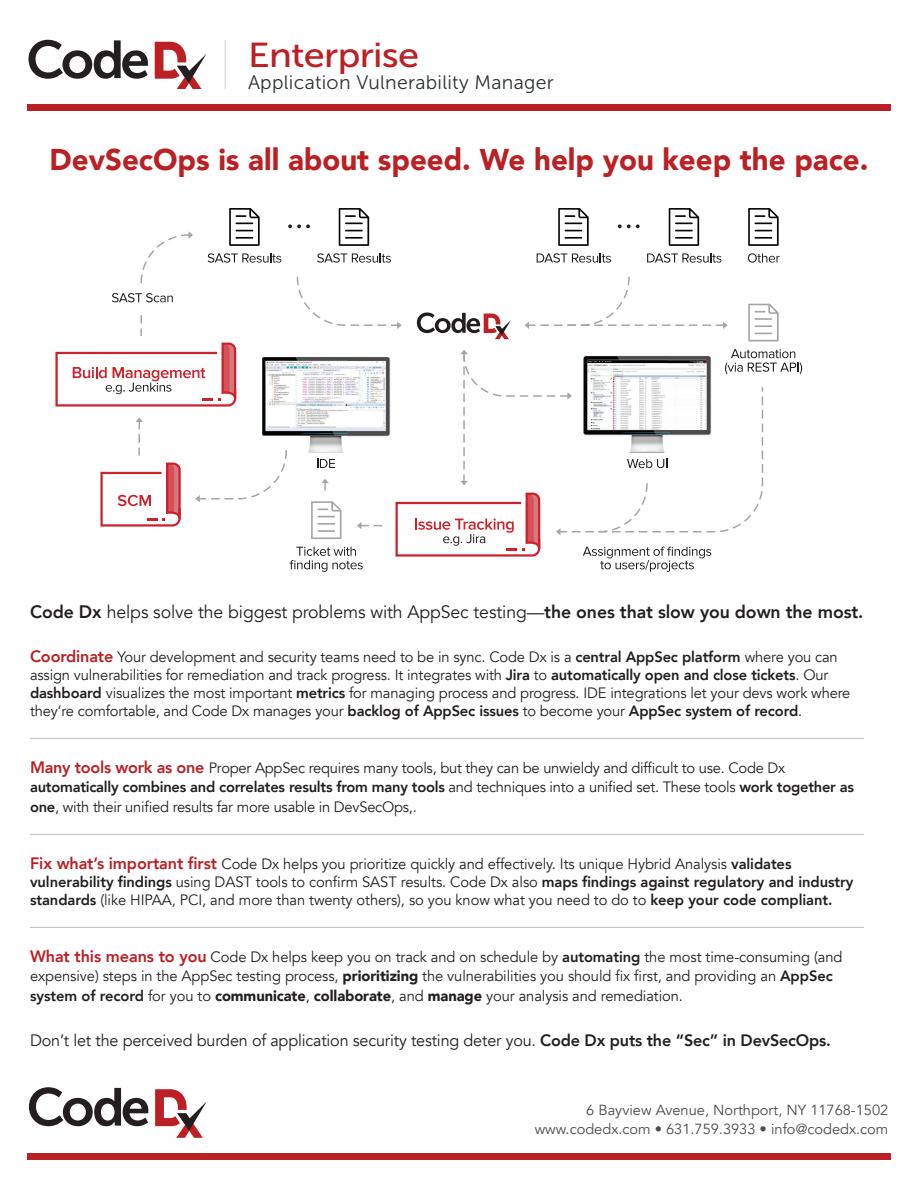
<style>
.page{position:relative;width:918px;height:1188px;background:#fff}
.page>*{position:absolute;margin:0;border:0;box-sizing:border-box;transform-origin:0 0}
.t1{font:34.5px "Museo Sans 500";letter-spacing:-.02em;color:#ba2024;scale:1.1 1}
.t2{font:900 30px "Avenir";color:#ba2024}
.t3{font:19.5px "Museo Sans 300";letter-spacing:.015em;color:#2d3234}
.t4{font:18px "Avenir";letter-spacing:-.005em;color:#231f20}
.t5{font:16.5px "Avenir";letter-spacing:-.01em;color:#231f20}
.t6{font:15px/18px "Avenir";letter-spacing:-.01em;color:#231f20}
.t7{font:14.7px/19.5px "Avenir";color:#4b4c4d;text-align:right}
.s1{font-weight:800}
.s2{font-weight:800;font-size:16.5px;color:#ba2024}
.s3{font-weight:900}
</style>
<div class="page">
<hr style="left:30px;top:927px;width:834px;height:1px;background:#bfbebe">
<hr style="left:30px;top:834px;width:834px;height:1px;background:#bfbebe">
<hr style="left:30px;top:738px;width:834px;height:1px;background:#bfbebe">
<div style="left:27px;top:104px;width:864px;height:7px;background:#ba2024"></div>
<div style="left:27px;top:1153px;width:863px;height:7px;background:#ba2024"></div>
<svg style="left:29px;top:40px;width:119px;height:39px"></svg>
<svg style="left:155px;top:42px;width:51px;height:47px"></svg>
<svg style="left:29px;top:1087px;width:119px;height:39px"></svg>
<svg style="left:155px;top:1089px;width:52px;height:49px"></svg>
<hr style="left:225px;top:40px;width:1px;height:49px;background:#231f20">
<svg style="left:417px;top:312px;width:94px;height:27px"></svg>
<svg style="left:558px;top:208px;width:31px;height:38px"></svg>
<svg style="left:669px;top:208px;width:30px;height:38px"></svg>
<svg style="left:748px;top:208px;width:31px;height:38px"></svg>
<svg style="left:339px;top:208px;width:30px;height:38px"></svg>
<svg style="left:229px;top:208px;width:31px;height:38px"></svg>
<svg style="left:55px;top:343px;width:181px;height:64px"></svg>
<svg style="left:100px;top:463px;width:81px;height:64px"></svg>
<svg style="left:208px;top:253px;width:73px;height:10px"></svg>
<svg style="left:317px;top:459px;width:18px;height:9px"></svg>
<svg style="left:317px;top:253px;width:74px;height:10px"></svg>
<svg style="left:311px;top:501px;width:31px;height:38px"></svg>
<svg style="left:290px;top:547px;width:73px;height:25px"></svg>
<svg style="left:748px;top:304px;width:31px;height:38px"></svg>
<svg style="left:537px;top:253px;width:74px;height:10px"></svg>
<svg style="left:647px;top:253px;width:74px;height:10px"></svg>
<svg style="left:748px;top:253px;width:32px;height:10px"></svg>
<svg style="left:288px;top:224px;width:22px;height:4px"></svg>
<svg style="left:618px;top:224px;width:22px;height:4px"></svg>
<svg style="left:297px;top:276px;width:105px;height:53px"></svg>
<svg style="left:112px;top:231px;width:81px;height:105px"></svg>
<img style="left:262px;top:356px;width:128px;height:97px">
<svg style="left:195px;top:450px;width:92px;height:52px"></svg>
<svg style="left:525px;top:276px;width:203px;height:53px"></svg>
<svg style="left:136px;top:417px;width:7px;height:39px"></svg>
<svg style="left:321px;top:479px;width:8px;height:12px"></svg>
<svg style="left:357px;top:522px;width:25px;height:7px"></svg>
<svg style="left:396px;top:349px;width:406px;height:223px"></svg>
<h1 class="t1" style="left:248px;top:37px;width:157px">Enterprise</h1>
<h3 class="t3" style="left:248px;top:71px;width:307px">Application Vulnerability Manager</h3>
<h2 class="t2" style="left:50px;top:134px;width:820px">DevSecOps is all about speed. We help you keep the pace.</h2>
<p class="t4" style="left:30px;top:601px;width:835px"><span class="s1">Code Dx</span> helps solve the biggest problems with AppSec testing—<span class="s1">the ones that slow you down the most.</span></p>
<p class="t6" style="left:30px;top:648px;width:822px"><span class="s2">Coordinate</span> Your development and security teams need to be in sync. Code Dx is a <span class="s1">central AppSec platform</span> where you can assign vulnerabilities for remediation and track progress. It integrates with <span class="s1">Jira</span> to <span class="s1">automatically open and close tickets</span>. Our <span class="s1">dashboard</span> visualizes the most important <span class="s1">metrics</span> for managing process and progress. IDE integrations let your devs work where they’re comfortable, and Code Dx manages your <span class="s1">backlog of AppSec issues</span> to become your <span class="s1">AppSec system of record</span>.</p>
<p class="t6" style="left:30px;top:758px;width:825px;line-height:19.8px"><span class="s2">Many tools work as one</span> Proper AppSec requires many tools, but they can be unwieldy and difficult to use. Code Dx <span class="s1">automatically combines and correlates results from many tools</span> and techniques into a unified set. These tools <span class="s1">work together as one</span>, with their unified results far more usable in DevSecOps,.</p>
<p class="t6" style="left:30px;top:855px;width:825px"><span class="s2">Fix what’s important first</span> Code Dx helps you prioritize quickly and effectively. Its unique Hybrid Analysis <span class="s1">validates vulnerability findings</span> using DAST tools to confirm SAST results. Code Dx also <span class="s1">maps findings against regulatory and industry standards</span> (like HIPAA, PCI, and more than twenty others), so you know what you need to do to <span class="s1">keep your code compliant.</span></p>
<p class="t6" style="left:30px;top:947px;width:814px;line-height:19.5px"><span class="s2">What this means to you</span> Code Dx helps keep you on track and on schedule by <span class="s1">automating</span> the most time-consuming (and expensive) steps in the AppSec testing process, <span class="s3">prioritizing</span> the vulnerabilities you should fix first, and providing an <span class="s1">AppSec system of record</span> for you to <span class="s3">communicate</span>, <span class="s3">collaborate</span>, and <span class="s3">manage</span> your analysis and remediation.</p>
<p class="t5" style="left:30px;top:1031px;width:802px">Don’t let the perceived burden of application security testing deter you. <span class="s1">Code Dx puts the “Sec” in DevSecOps.</span></p>
<p class="t7" style="left:535px;top:1100px;width:355px">6 Bayview Avenue, Northport, NY 11768-1502 www.codedx.com • 631.759.3933 • info@codedx.com</p>
</div>
